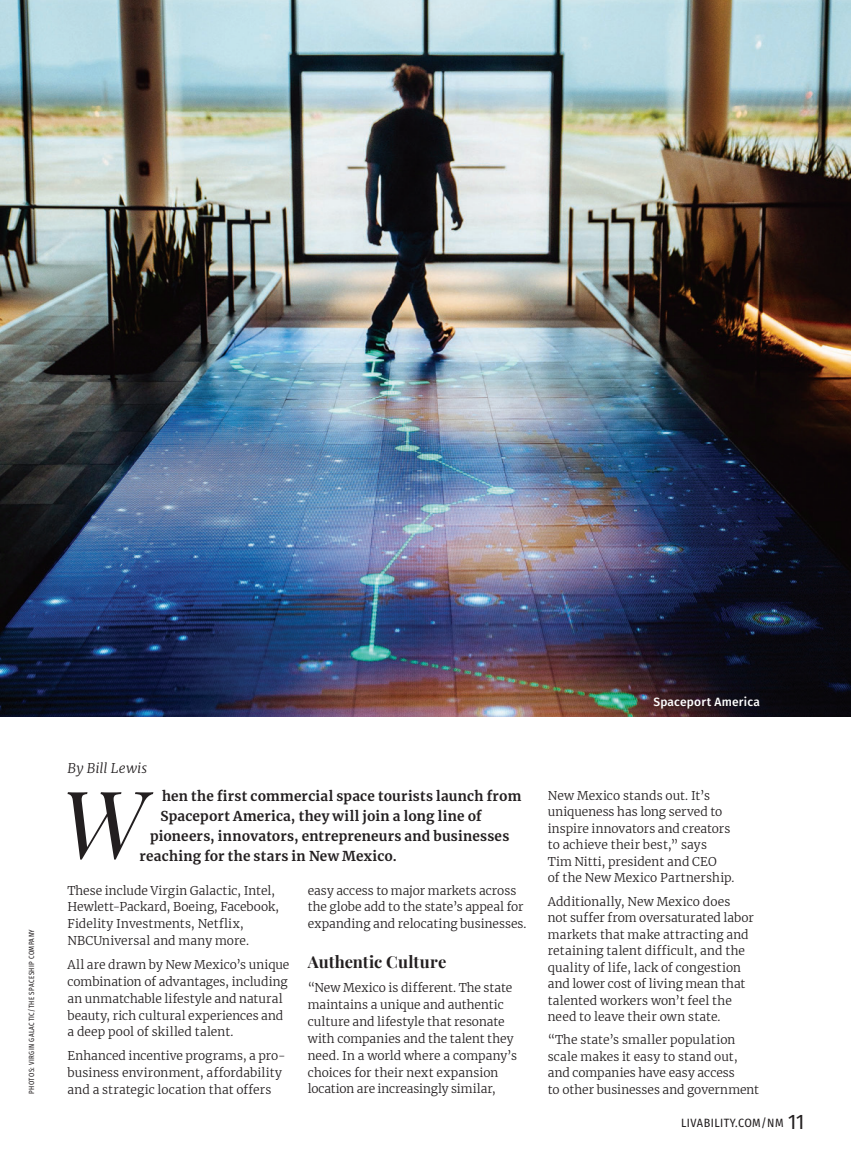
<style>
.page{position:relative;width:851px;height:1175px;background:#fff}
.page>*{position:absolute;margin:0;border:0;box-sizing:border-box;transform-origin:0 0}
.t1{font:italic 94.5px "Playfair Display";color:#231f20}
.t2{font:700 16.5px "Playfair Display";letter-spacing:.005em;color:#231f20}
.t3{font:700 13.5px "Merriweather";letter-spacing:.015em;color:#231f20}
.t4{font:italic 300 13.5px "Merriweather";letter-spacing:.005em;color:#231f20}
.t5{font:300 12px/17px "Merriweather";letter-spacing:.005em;color:#231f20}
.t6{font:12px "Fira Sans Condensed";letter-spacing:.04em;color:#231f20}
.t7{font:500 12px "Fira Sans";letter-spacing:.015em;color:#fff}
.t8{font:7.5px "Fira Sans Compressed";letter-spacing:.05em;color:#231f20}
.s1{font-size:21px}
</style>
<div class="page">
<img style="left:0;top:0;width:850px;height:716px">
<p class="t8" style="left:26px;top:1093px;width:166px;rotate:-90deg">PHOTOS: VIRGIN GALACTIC/THE SPACESHIP COMPANY</p>
<p class="t4" style="left:68px;top:758px;width:81px">By Bill Lewis</p>
<p class="t3" style="left:162px;top:787px;width:361px">hen the first commercial space tourists launch from</p>
<p class="t3" style="left:161px;top:807px;width:322px">Spaceport America, they will join a long line of</p>
<p class="t3" style="left:150px;top:826px;width:361px">pioneers, innovators, entrepreneurs and businesses</p>
<p class="t3" style="left:139px;top:846px;width:259px">reaching for the stars in New Mexico.</p>
<p class="t5" style="left:68px;top:881px;width:213px">These include Virgin Galactic, Intel, Hewlett-Packard, Boeing, Facebook, Fidelity Investments, Netflix, NBCUniversal and many more.</p>
<p class="t5" style="left:68px;top:955px;width:223px">All are drawn by New Mexico’s unique combination of advantages, including an unmatchable lifestyle and natural beauty, rich cultural experiences and a deep pool of skilled talent.</p>
<p class="t5" style="left:68px;top:1046px;width:219px">Enhanced incentive programs, a pro&shy;business environment, affordability and a strategic location that offers</p>
<h1 class="t1" style="left:59px;top:750px;width:87px">W</h1>
<p class="t5" style="left:308px;top:881px;width:220px">easy access to major markets across the globe add to the state’s appeal for expanding and relocating businesses.</p>
<h2 class="t2" style="left:308px;top:949px;width:140px">Authentic Culture</h2>
<p class="t5" style="left:308px;top:979px;width:211px">“New Mexico is different. The state maintains a unique and authentic culture and lifestyle that resonate with companies and the talent they need. In a world where a company’s choices for their next expansion location are increasingly similar,</p>
<p class="t7" style="left:653px;top:692px;width:108px">Spaceport America</p>
<p class="t5" style="left:548px;top:787px;width:188px;line-height:16.5px">New Mexico stands out. It’s uniqueness has long served to inspire innovators and creators to achieve their best,” says<br>Tim Nitti, president and CEO<br>of the New Mexico Partnership.</p>
<p class="t5" style="left:548px;top:892px;width:208px;line-height:16.5px">Additionally, New Mexico does<br>not suffer from oversaturated labor markets that make attracting and retaining talent difficult, and the quality of life, lack of congestion and lower cost of living mean that talented workers won’t feel the need to leave their own state.</p>
<p class="t5" style="left:548px;top:1031px;width:213px;line-height:16.5px">“The state’s smaller population scale makes it easy to stand out, and companies have easy access<br>to other businesses and government</p>
<p class="t6" style="left:681px;top:1114px;width:125px">LIVABILITY.COM/NM <span class="s1">11</span></p>
</div>
